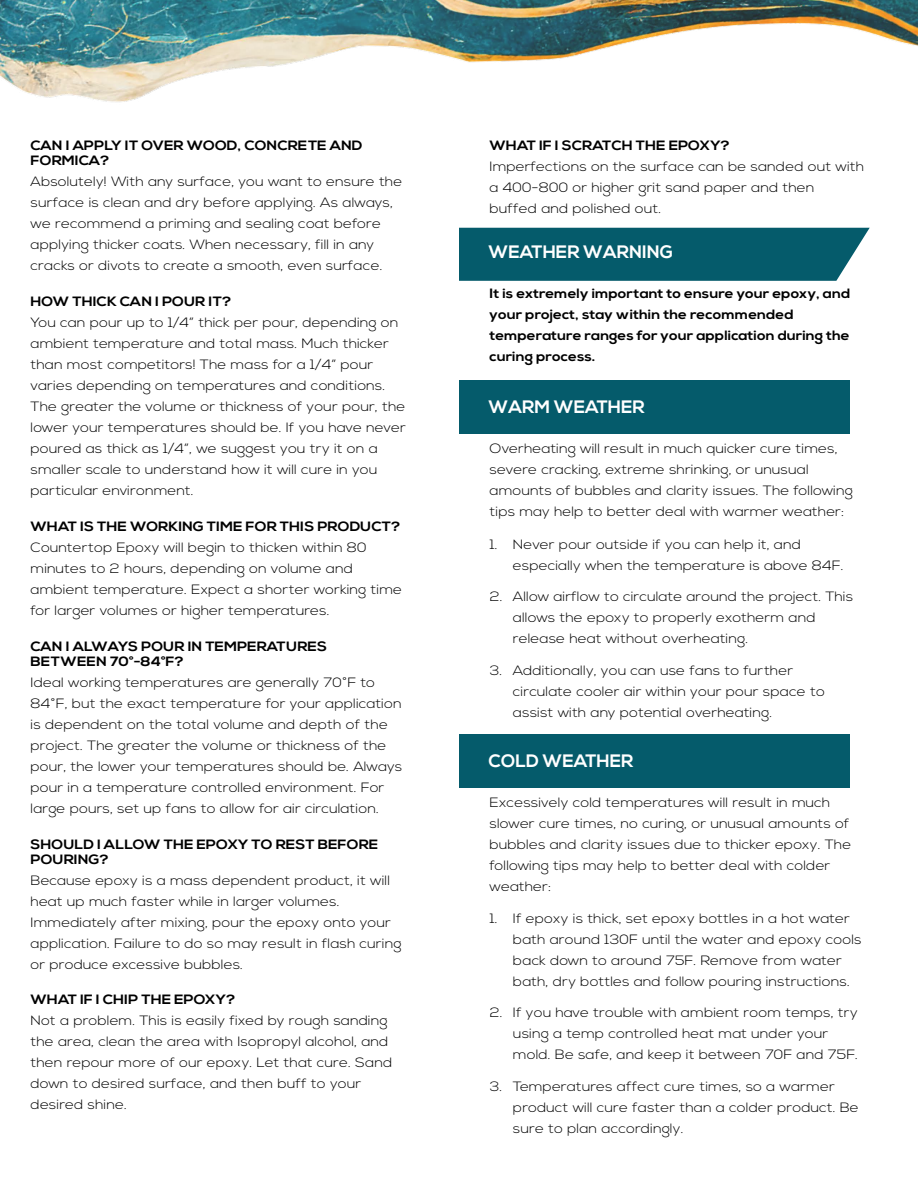
<style>
.page{position:relative;width:918px;height:1188px;background:#fff}
.page>*{position:absolute;margin:0;border:0;box-sizing:border-box;transform-origin:0 0}
.t1{font:700 18px "Nexa";color:#fff}
.t2{font:300 13.5px/21px "Nexa";color:#010101;scale:1.12 1}
.t3{font:300 13.5px/21px "Nexa";color:#000;scale:1.12 1}
.t4{font:700 13.5px/15px "Nexa";color:#010101;scale:1.12 1}
.t5{font:700 13.5px/21px "Nexa";color:#000;scale:1.12 1}
</style>
<div class="page">
<img style="left:0;top:0;width:918px;height:102px">
<div style="left:459px;top:228px;width:411px;height:53px;background:#055b6b"></div>
<div style="left:459px;top:380px;width:390px;height:54px;background:#055b6b"></div>
<div style="left:459px;top:734px;width:390px;height:54px;background:#055b6b"></div>
<p class="t4" style="left:31px;top:139px;width:298px">CAN I APPLY IT OVER WOOD, CONCRETE AND<br>FORMICA?</p>
<p class="t2" style="left:31px;top:172px;width:333px">Absolutely! With any surface, you want to ensure the surface is clean and dry before applying. As always, we recommend a priming and sealing coat before applying thicker coats. When necessary, fill in any cracks or divots to create a smooth, even surface.</p>
<p class="t4" style="left:31px;top:294px;width:181px">HOW THICK CAN I POUR IT?</p>
<p class="t2" style="left:31px;top:312px;width:337px">You can pour up to 1/4” thick per pour, depending on ambient temperature and total mass. Much thicker than most competitors! The mass for a 1/4” pour varies depending on temperatures and conditions.<br>The greater the volume or thickness of your pour, the lower your temperatures should be. If you have never poured as thick as 1/4”, we suggest you try it on a smaller scale to understand how it will cure in you particular environment.</p>
<p class="t4" style="left:31px;top:519px;width:332px">WHAT IS THE WORKING TIME FOR THIS PRODUCT?</p>
<p class="t2" style="left:31px;top:537px;width:333px">Countertop Epoxy will begin to thicken within 80 minutes to 2 hours, depending on volume and ambient temperature. Expect a shorter working time for larger volumes or higher temperatures.</p>
<p class="t4" style="left:31px;top:639px;width:266px">CAN I ALWAYS POUR IN TEMPERATURES<br>BETWEEN 70°-84°F?</p>
<p class="t2" style="left:31px;top:672px;width:333px">Ideal working temperatures are generally 70°F to 84°F, but the exact temperature for your application is dependent on the total volume and depth of the project. The greater the volume or thickness of the pour, the lower your temperatures should be. Always pour in a temperature controlled environment. For large pours, set up fans to allow for air circulation.</p>
<p class="t4" style="left:31px;top:837px;width:312px">SHOULD I ALLOW THE EPOXY TO REST BEFORE<br>POURING?</p>
<p class="t2" style="left:31px;top:870px;width:333px">Because epoxy is a mass dependent product, it will heat up much faster while in larger volumes.<br>Immediately after mixing, pour the epoxy onto your application. Failure to do so may result in flash curing or produce excessive bubbles.</p>
<p class="t4" style="left:31px;top:993px;width:184px">WHAT IF I CHIP THE EPOXY?</p>
<p class="t2" style="left:31px;top:1011px;width:324px">Not a problem. This is easily fixed by rough sanding the area, clean the area with Isopropyl alcohol, and then repour more of our epoxy. Let that cure. Sand down to desired surface, and then buff to your desired shine.</p>
<p class="t4" style="left:490px;top:139px;width:216px">WHAT IF I SCRATCH THE EPOXY?</p>
<p class="t2" style="left:490px;top:157px;width:336px">Imperfections on the surface can be sanded out with a 400-800 or higher grit sand paper and then buffed and polished out.</p>
<h1 class="t1" style="left:489px;top:241px;width:186px">WEATHER WARNING</h1>
<p class="t5" style="left:490px;top:284px;width:324px">It is extremely important to ensure your epoxy, and your project, stay within the recommended temperature ranges for your application during the curing process.</p>
<h1 class="t1" style="left:489px;top:396px;width:158px">WARM WEATHER</h1>
<p class="t3" style="left:490px;top:439px;width:326px">Overheating will result in much quicker cure times, severe cracking, extreme shrinking, or unusual amounts of bubbles and clarity issues. The following tips may help to better deal with warmer weather:</p>
<p class="t3" style="left:513px;top:534px;width:297px">Never pour outside if you can help it, and especially when the temperature is above 84F.</p>
<p class="t3" style="left:513px;top:587px;width:305px">Allow airflow to circulate around the project. This allows the epoxy to properly exotherm and release heat without overheating.</p>
<p class="t3" style="left:513px;top:660px;width:280px">Additionally, you can use fans to further circulate cooler air within your pour space to assist with any potential overheating.</p>
<p class="t3" style="left:490px;top:534px;width:8px">1.</p>
<p class="t3" style="left:490px;top:587px;width:13px">2.</p>
<p class="t3" style="left:490px;top:660px;width:13px">3.</p>
<h1 class="t1" style="left:489px;top:750px;width:146px">COLD WEATHER</h1>
<p class="t3" style="left:490px;top:793px;width:325px">Excessively cold temperatures will result in much slower cure times, no curing, or unusual amounts of bubbles and clarity issues due to thicker epoxy. The following tips may help to better deal with colder weather:</p>
<p class="t3" style="left:513px;top:908px;width:313px">If epoxy is thick, set epoxy bottles in a hot water bath around 130F until the water and epoxy cools back down to around 75F. Remove from water bath, dry bottles and follow pouring instructions.</p>
<p class="t3" style="left:513px;top:1003px;width:310px">If you have trouble with ambient room temps, try using a temp controlled heat mat under your mold. Be safe, and keep it between 70F and 75F.</p>
<p class="t3" style="left:513px;top:1076px;width:310px">Temperatures affect cure times, so a warmer product will cure faster than a colder product. Be sure to plan accordingly.</p>
<p class="t3" style="left:490px;top:908px;width:8px">1.</p>
<p class="t3" style="left:490px;top:1003px;width:13px">2.</p>
<p class="t3" style="left:490px;top:1076px;width:13px">3.</p>
</div>
